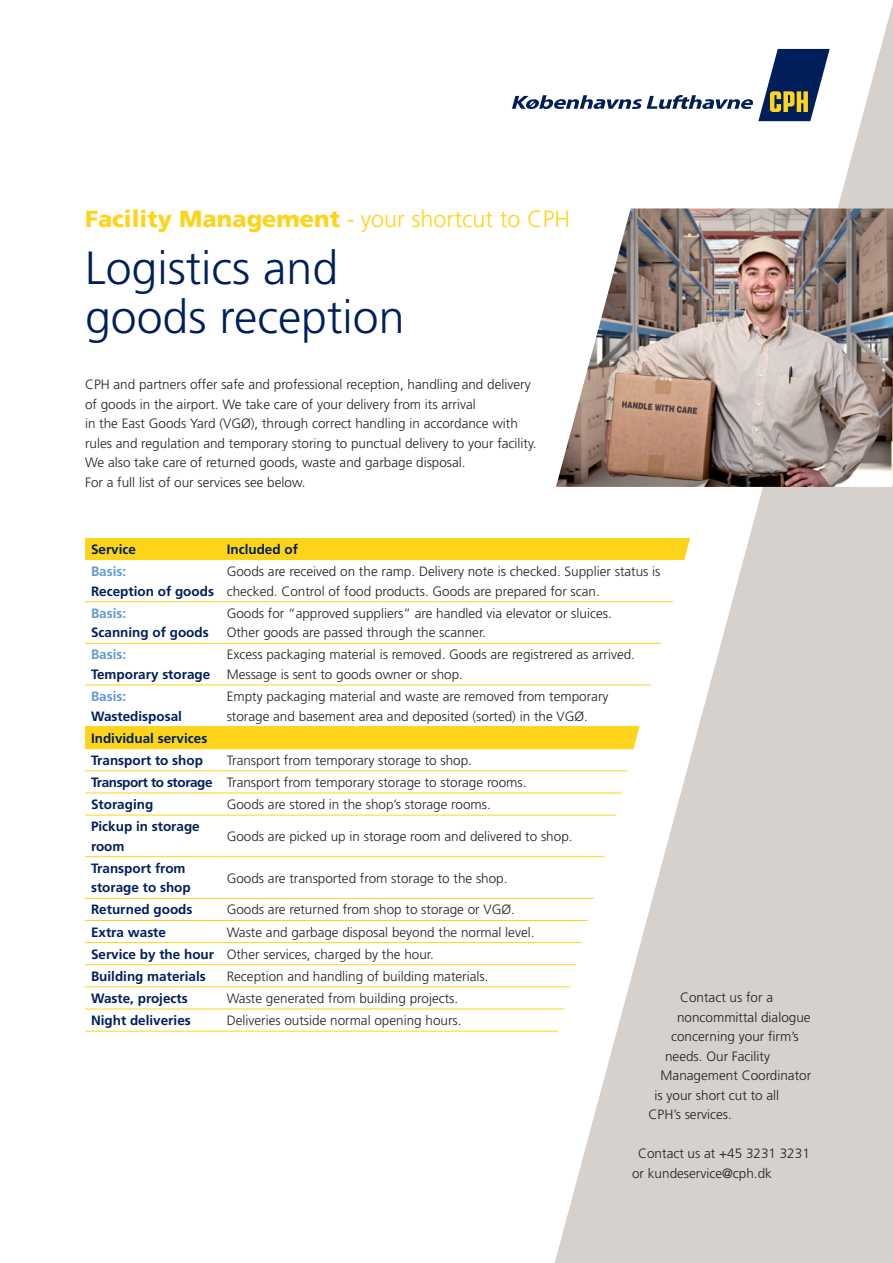
<style>
.page{position:relative;width:893px;height:1263px;background:#fff}
.page>*{position:absolute;margin:0;border:0;box-sizing:border-box;transform-origin:0 0}
.t1{font:300 46.5px/49.5px "Frutiger";color:#001f5a}
.t2{font:900 23.4px "Frutiger";color:#fed41a}
.t3{font:300 13.5px/19.5px "Frutiger";color:#231f20}
.t4{font:700 13.5px/19.5px "Frutiger";color:#001f5a}
.t5{font:700 13.5px "Frutiger";color:#619ad2}
.s1{font-weight:300}
.s2{font-weight:700;color:#001f5a}
</style>
<div class="page">
<svg style="left:85px;top:538px;width:411px;height:210px"></svg>
<hr style="left:85px;top:601px;width:136px;height:1px;background:#fed41a">
<hr style="left:221px;top:601px;width:471px;height:1px;background:#fed41a">
<hr style="left:85px;top:643px;width:136px;height:1px;background:#fed41a">
<hr style="left:221px;top:643px;width:471px;height:1px;background:#fed41a">
<hr style="left:85px;top:684px;width:136px;height:1px;background:#fed41a">
<hr style="left:221px;top:684px;width:471px;height:1px;background:#fed41a">
<hr style="left:85px;top:726px;width:136px;height:1px;background:#fed41a">
<hr style="left:221px;top:726px;width:471px;height:1px;background:#fed41a">
<hr style="left:85px;top:748px;width:136px;height:1px;background:#fed41a">
<hr style="left:221px;top:748px;width:471px;height:1px;background:#fed41a">
<hr style="left:85px;top:770px;width:136px;height:1px;background:#fed41a">
<hr style="left:221px;top:770px;width:471px;height:1px;background:#fed41a">
<hr style="left:85px;top:792px;width:136px;height:1px;background:#fed41a">
<hr style="left:221px;top:792px;width:471px;height:1px;background:#fed41a">
<hr style="left:85px;top:815px;width:136px;height:1px;background:#fed41a">
<hr style="left:221px;top:815px;width:471px;height:1px;background:#fed41a">
<hr style="left:85px;top:856px;width:136px;height:1px;background:#fed41a">
<hr style="left:221px;top:856px;width:471px;height:1px;background:#fed41a">
<hr style="left:85px;top:898px;width:136px;height:1px;background:#fed41a">
<hr style="left:221px;top:898px;width:471px;height:1px;background:#fed41a">
<hr style="left:85px;top:920px;width:136px;height:1px;background:#fed41a">
<hr style="left:221px;top:920px;width:471px;height:1px;background:#fed41a">
<hr style="left:85px;top:942px;width:136px;height:1px;background:#fed41a">
<hr style="left:221px;top:942px;width:471px;height:1px;background:#fed41a">
<hr style="left:85px;top:964px;width:136px;height:1px;background:#fed41a">
<hr style="left:221px;top:964px;width:471px;height:1px;background:#fed41a">
<hr style="left:85px;top:986px;width:136px;height:1px;background:#fed41a">
<hr style="left:221px;top:986px;width:471px;height:1px;background:#fed41a">
<hr style="left:85px;top:1008px;width:136px;height:1px;background:#fed41a">
<hr style="left:221px;top:1008px;width:471px;height:1px;background:#fed41a">
<hr style="left:85px;top:1031px;width:136px;height:1px;background:#fed41a">
<hr style="left:221px;top:1031px;width:471px;height:1px;background:#fed41a">
<svg style="left:496px;top:537px;width:59px;height:495px"></svg>
<svg style="left:555px;top:3px;width:338px;height:1260px;fill:#d6d1cc"></svg>
<img style="left:556px;top:208px;width:337px;height:279px">
<svg style="left:512px;top:49px;width:318px;height:72px"></svg>
<h2 class="t2" style="left:85px;top:205px;width:486px">Facility Management <span class="s1">- your shortcut to CPH</span></h2>
<h1 class="t1" style="left:85px;top:243px;width:321px">Logistics and goods reception</h1>
<p class="t3" style="left:85px;top:375px;width:453px">CPH and partners offer safe and professional reception, handling and delivery of goods in the airport. We take care of your delivery from its arrival<br>in the East Goods Yard (VGØ), through correct handling in accordance with rules and regulation and temporary storing to punctual delivery to your facility.<br>We also take care of returned goods, waste and garbage disposal.<br>For a full list of our services see below.</p>
<p class="t4" style="left:91px;top:540px;width:47px">Service</p>
<p class="t4" style="left:227px;top:540px;width:73px">Included of</p>
<p class="t5" style="left:91px;top:564px;width:37px">Basis:</p>
<p class="t4" style="left:91px;top:581px;width:124px">Reception of goods</p>
<p class="t3" style="left:227px;top:562px;width:435px">Goods are received on the ramp. Delivery note is checked. Supplier status is checked. Control of food products. Goods are prepared for scan.</p>
<p class="t5" style="left:91px;top:605px;width:37px">Basis:</p>
<p class="t4" style="left:91px;top:623px;width:119px">Scanning of goods</p>
<p class="t3" style="left:227px;top:604px;width:387px">Goods for “approved suppliers” are handled via elevator or sluices.<br>Other goods are passed through the scanner.</p>
<p class="t5" style="left:91px;top:647px;width:37px">Basis:</p>
<p class="t4" style="left:91px;top:664px;width:121px">Temporary storage</p>
<p class="t3" style="left:227px;top:645px;width:410px">Excess packaging material is removed. Goods are registrered as arrived.<br>Message is sent to goods owner or shop.</p>
<p class="t5" style="left:91px;top:688px;width:37px">Basis:</p>
<p class="t4" style="left:91px;top:706px;width:93px">Wastedisposal</p>
<p class="t3" style="left:227px;top:687px;width:383px">Empty packaging material and waste are removed from temporary storage and basement area and deposited (sorted) in the VGØ.</p>
<p class="t4" style="left:91px;top:727px;width:118px;line-height:22.2px">Individual services<br>Transport to shop</p>
<p class="t3" style="left:91px;top:749px;width:437px;line-height:22.2px;text-indent:136px">Transport from temporary storage to shop.<br><span class="s2">Transport to storage</span> Transport from temporary storage to storage rooms.<br><span class="s2">Storaging</span></p>
<p class="t3" style="left:227px;top:795px;width:266px">Goods are stored in the shop’s storage rooms.</p>
<p class="t4" style="left:91px;top:817px;width:110px">Pickup in storage room</p>
<p class="t3" style="left:227px;top:827px;width:347px">Goods are picked up in storage room and delivered to shop.</p>
<p class="t4" style="left:91px;top:858px;width:101px">Transport from storage to shop</p>
<p class="t3" style="left:227px;top:868px;width:282px">Goods are transported from storage to the shop.</p>
<p class="t4" style="left:91px;top:900px;width:103px">Returned goods</p>
<p class="t3" style="left:227px;top:900px;width:290px">Goods are returned from shop to storage or VGØ.</p>
<p class="t4" style="left:91px;top:922px;width:77px">Extra waste</p>
<p class="t3" style="left:91px;top:921px;width:445px;line-height:22.2px;text-indent:136px">Waste and garbage disposal beyond the normal level.<br><span class="s2">Service by the hour</span> Other services, charged by the hour.<br><span class="s2">Building materials</span></p>
<p class="t3" style="left:227px;top:967px;width:263px">Reception and handling of building materials.</p>
<p class="t4" style="left:91px;top:988px;width:98px">Waste, projects</p>
<p class="t3" style="left:227px;top:989px;width:233px">Waste generated from building projects.</p>
<p class="t4" style="left:91px;top:1011px;width:101px">Night deliveries</p>
<p class="t3" style="left:227px;top:1011px;width:236px">Deliveries outside normal opening hours.</p>
<p class="t3" style="left:680px;top:988px;width:95px">Contact us for a</p>
<p class="t3" style="left:677px;top:1008px;width:135px">noncommittal dialogue</p>
<p class="t3" style="left:671px;top:1027px;width:129px">concerning your firm’s</p>
<p class="t3" style="left:665px;top:1047px;width:106px">needs. Our Facility</p>
<p class="t3" style="left:661px;top:1066px;width:152px">Management Coordinator</p>
<p class="t3" style="left:655px;top:1086px;width:126px">is your short cut to all</p>
<p class="t3" style="left:649px;top:1105px;width:85px">CPH’s services.</p>
<p class="t3" style="left:632px;top:1144px;width:179px;text-indent:6px">Contact us at +45 3231 3231 or kundeservice@cph.dk</p>
</div>
